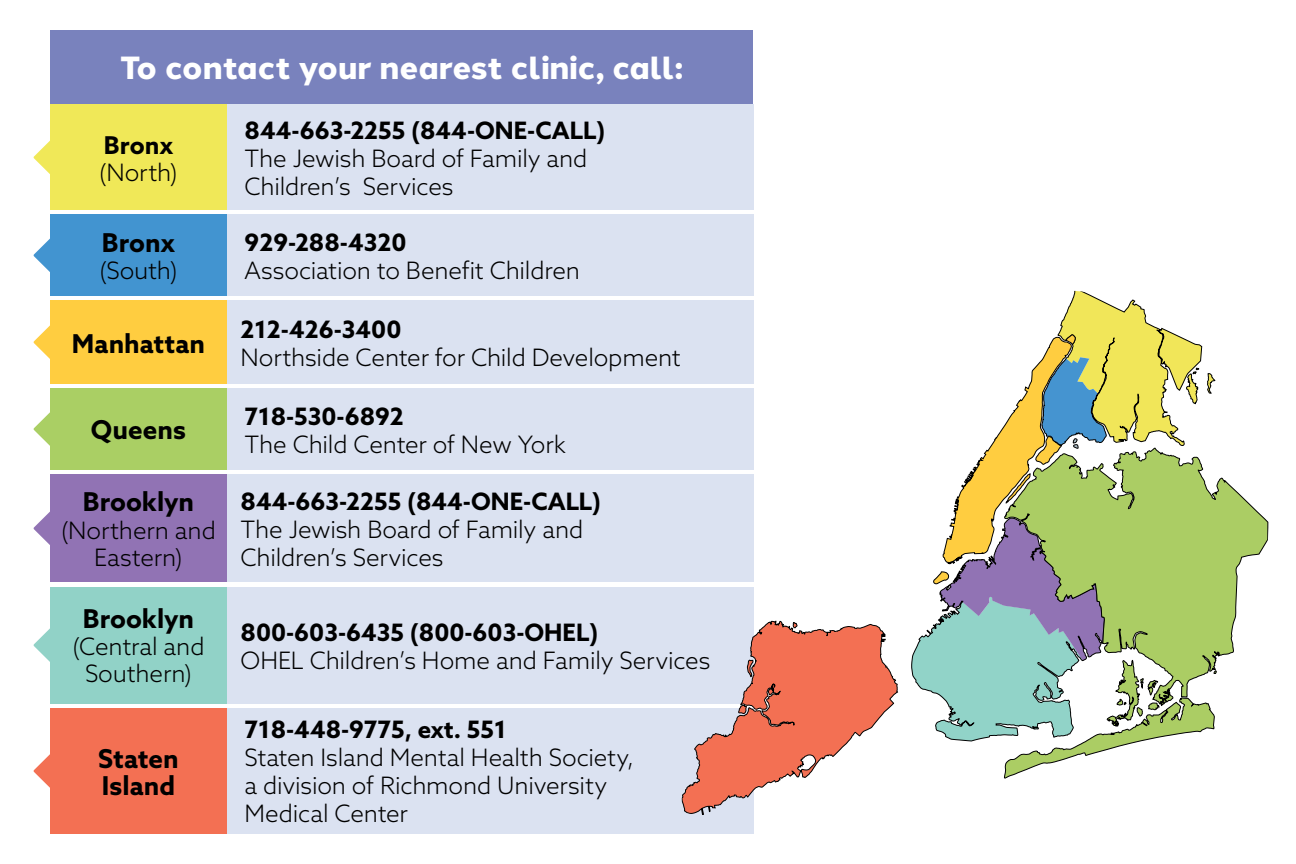
<style>
.page{position:relative;width:1296px;height:864px;background:#fff}
.page>*{position:absolute;margin:0;border:0;box-sizing:border-box;transform-origin:0 0}
.t1{font:800 32px "Halcom";color:#fff}
.text{font:700 26px/27px "Azo Sans";color:#000}
.text-2{font:700 24.6px "Azo Sans";letter-spacing:.005em;color:#000}
.text-3{font:300 24px/28px "Azo Sans";letter-spacing:-.005em;color:#000}
.s1{font-weight:700}
</style>
<div class="page">
<div style="left:50px;top:30px;width:703px;height:75px;background:#7982bd"></div>
<div style="left:50px;top:105px;width:177px;height:105px;background:#f0e858"></div>
<div style="left:227px;top:105px;width:526px;height:105px;background:#dbe2f1"></div>
<svg style="left:33px;top:140px;width:17px;height:34px"></svg>
<div style="left:50px;top:214px;width:177px;height:82px;background:#4294d0"></div>
<div style="left:227px;top:214px;width:526px;height:82px;background:#dbe2f1"></div>
<svg style="left:33px;top:238px;width:17px;height:34px"></svg>
<div style="left:50px;top:301px;width:177px;height:83px;background:#ffcd40"></div>
<div style="left:227px;top:301px;width:526px;height:83px;background:#dbe2f1"></div>
<svg style="left:33px;top:325px;width:17px;height:34px"></svg>
<div style="left:50px;top:388px;width:177px;height:82px;background:#aacf64"></div>
<div style="left:227px;top:388px;width:526px;height:82px;background:#dbe2f1"></div>
<svg style="left:33px;top:412px;width:17px;height:34px"></svg>
<div style="left:50px;top:474px;width:177px;height:108px;background:#9173b4"></div>
<div style="left:227px;top:474px;width:526px;height:108px;background:#dbe2f1"></div>
<svg style="left:33px;top:511px;width:17px;height:34px"></svg>
<div style="left:50px;top:587px;width:177px;height:117px;background:#91d2c7"></div>
<div style="left:227px;top:587px;width:526px;height:117px;background:#dbe2f1"></div>
<svg style="left:33px;top:628px;width:17px;height:34px"></svg>
<div style="left:50px;top:708px;width:177px;height:126px;background:#f37053"></div>
<div style="left:227px;top:708px;width:526px;height:126px;background:#dbe2f1"></div>
<svg style="left:33px;top:754px;width:17px;height:34px"></svg>
<svg style="left:1004px;top:477px;width:264px;height:301px"></svg>
<svg style="left:681px;top:621px;width:217px;height:194px"></svg>
<svg style="left:911px;top:290px;width:304px;height:451px"></svg>
<p class="t1" style="left:120px;top:42px;width:564px">To contact your nearest clinic, call:</p>
<p class="text-2" style="left:104px;top:129px;width:71px">Bronx</p>
<p class="text-3" style="left:99px;top:158px;width:80px">(North)</p>
<p class="text" style="left:102px;top:229px;width:75px">Bronx</p>
<p class="text-3" style="left:100px;top:256px;width:79px">(South)</p>
<p class="text" style="left:72px;top:329px;width:135px">Manhattan</p>
<p class="text" style="left:91px;top:416px;width:97px">Queens</p>
<p class="text" style="left:83px;top:488px;width:113px">Brooklyn</p>
<p class="text-3" style="left:61px;top:517px;width:156px;line-height:27px;text-align:center">(Northern and<br>Eastern)</p>
<p class="text" style="left:83px;top:605px;width:113px">Brooklyn</p>
<p class="text-3" style="left:72px;top:633px;width:134px;line-height:27px;text-align:center">(Central and<br>Southern)</p>
<p class="text" style="left:98px;top:745px;width:82px">Staten<br>Island</p>
<p class="text-3" style="left:245px;top:116px;width:362px"><span class="s1">844-663-2255 (844-ONE-CALL)<br></span>The Jewish Board of Family and<br>Children’s Services</p>
<p class="text-3" style="left:245px;top:228px;width:337px"><span class="s1">929-288-4320<br></span>Association to Benefit Children</p>
<p class="text-3" style="left:241px;top:315px;width:442px"><span class="s1">212-426-3400<br></span>Northside Center for Child Development</p>
<p class="text-3" style="left:245px;top:402px;width:323px"><span class="s1">718-530-6892<br></span>The Child Center of New York</p>
<p class="text-3" style="left:241px;top:487px;width:362px"><span class="s1">844-663-2255 (844-ONE-CALL)<br></span>The Jewish Board of Family and<br>Children’s Services</p>
<p class="text-3" style="left:241px;top:618px;width:471px"><span class="s1">800-603-6435 (800-603-OHEL)<br></span>OHEL Children’s Home and Family Services</p>
<p class="text-3" style="left:245px;top:716px;width:391px"><span class="s1">718-448-9775, ext. 551<br></span>Staten Island Mental Health Society, a division of Richmond University<br>Medical Center</p>
</div>
